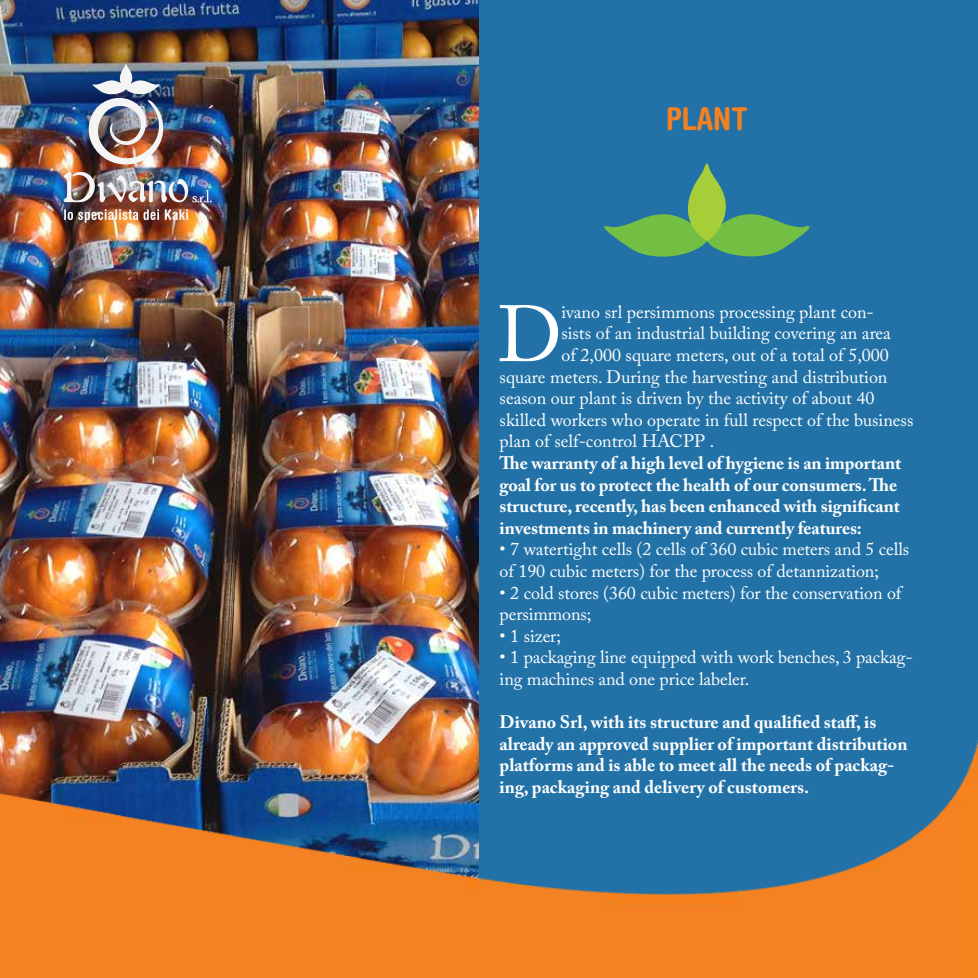
<style>
.page{position:relative;width:978px;height:978px;background:#2372a7}
.page>*{position:absolute;margin:0;border:0;box-sizing:border-box;transform-origin:0 0}
.t1{font:78.75px "Adobe Caslon Pro";color:#fff}
.t2{font:700 condensed 31.5px "Helvetica Rounded LT Std";color:#f58220}
.t3{font:18px/21.6px "Adobe Caslon Pro";color:#fff}
.t4{font:700 18px/21.6px "Adobe Caslon Pro";color:#fff}
</style>
<div class="page">
<img style="left:0;top:0;width:478px;height:733px">
<img style="left:0;top:733px;width:978px;height:245px">
<img style="left:64px;top:63px;width:148px;height:139px">
<svg style="left:64px;top:209px;width:74px;height:14px"></svg>
<svg style="left:144px;top:209px;width:15px;height:11px"></svg>
<svg style="left:165px;top:209px;width:23px;height:11px"></svg>
<svg style="left:604px;top:163px;width:206px;height:94px"></svg>
<h2 class="t2" style="left:666px;top:99px;width:83px">PLANT</h2>
<h1 class="t1" style="left:497px;top:288px;width:66px">D</h1>
<p class="t3" style="left:561px;top:301px;width:314px">ivano srl persimmons processing plant con-</p>
<p class="t3" style="left:561px;top:322px;width:331px">sists of an industrial building covering an area</p>
<p class="t3" style="left:561px;top:344px;width:329px">of 2,000 square meters, out of a total of 5,000</p>
<p class="t3" style="left:500px;top:366px;width:389px">square meters. During the harvesting and distribution</p>
<p class="t3" style="left:500px;top:387px;width:376px">season our plant is driven by the activity of about 40</p>
<p class="t3" style="left:500px;top:409px;width:415px">skilled workers who operate in full respect of the business</p>
<p class="t3" style="left:500px;top:430px;width:216px">plan of self-control HACPP .</p>
<p class="t4" style="left:500px;top:452px;width:403px">The warranty of a high level of hygiene is an important goal for us to protect the health of our consumers. The structure, recently, has been enhanced with significant investments in machinery and currently features:</p>
<p class="t3" style="left:500px;top:538px;width:411px">• 7 watertight cells (2 cells of 360 cubic meters and 5 cells of 190 cubic meters) for the process of detannization;</p>
<p class="t3" style="left:500px;top:582px;width:403px">• 2 cold stores (360 cubic meters) for the conservation of persimmons;</p>
<p class="t3" style="left:500px;top:625px;width:63px">• 1 sizer;</p>
<p class="t3" style="left:500px;top:646px;width:415px">• 1 packaging line equipped with work benches, 3 packag&shy;ing machines and one price labeler.</p>
<p class="t4" style="left:500px;top:711px;width:409px">Divano Srl, with its structure and qualified staff, is already an approved supplier of important distribution platforms and is able to meet all the needs of packag&shy;ing, packaging and delivery of customers.</p>
</div>
